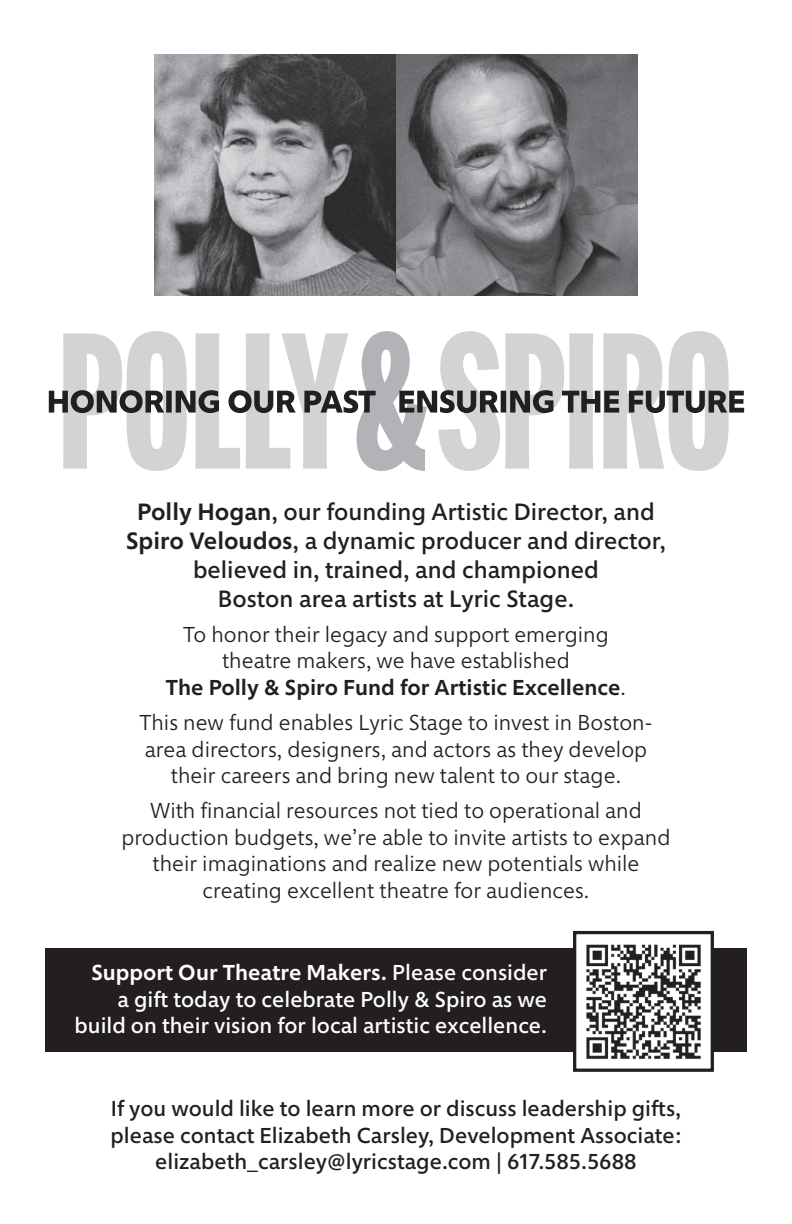
<style>
.page{position:relative;width:792px;height:1224px;background:#fff}
.page>*{position:absolute;margin:0;border:0;box-sizing:border-box;transform-origin:0 0}
.t1{font:500 24px/28.8px "Morandi";color:#231f20;text-align:center}
.t2{font:300 22px/26.4px "Morandi";color:#231f20;text-align:center}
.t3{font:500 22px/26.4px "Morandi";color:#231f20;text-align:center}
.t4{font:500 22px/26.4px "Morandi";color:#fff;text-align:right}
.s1{font-weight:600}
</style>
<div class="page">
<img style="left:154px;top:54px;width:484px;height:242px">
<div style="left:45px;top:948px;width:702px;height:103px;background:#231f20"></div>
<img style="left:577px;top:944px;width:133px;height:115px">
<div style="left:573px;top:931px;width:141px;height:141px;border:3px solid #231f20"></div>
<svg style="left:49px;top:331px;width:695px;height:140px"></svg>
<p class="t1" style="left:126px;top:496px;width:541px"><span class="s1">Polly Hogan</span>, our founding Artistic Director, and <span class="s1">Spiro Veloudos</span>, a dynamic producer and director, believed in, trained, and championed<br>Boston area artists at Lyric Stage.</p>
<p class="t2" style="left:166px;top:620px;width:462px">To honor their legacy and support emerging theatre makers, we have established<br><span class="s1">The Polly &amp; Spiro Fund for Artistic Excellence</span>.</p>
<p class="t2" style="left:140px;top:708px;width:514px">This new fund enables Lyric Stage to invest in Boston&shy;area directors, designers, and actors as they develop their careers and bring new talent to our stage.</p>
<p class="t2" style="left:121px;top:796px;width:551px">With financial resources not tied to operational and production budgets, we’re able to invite artists to expand their imaginations and realize new potentials while creating excellent theatre for audiences.</p>
<p class="t4" style="left:75px;top:958px;width:474px"><span class="s1">Support Our Theatre Makers.</span> Please consider a gift today to celebrate Polly &amp; Spiro as we build on their vision for local artistic excellence.</p>
<p class="t3" style="left:111px;top:1094px;width:572px">If you would like to learn more or discuss leadership gifts, please contact Elizabeth Carsley, Development Associate: elizabeth_carsley@lyricstage.com | 617.585.5688</p>
</div>
